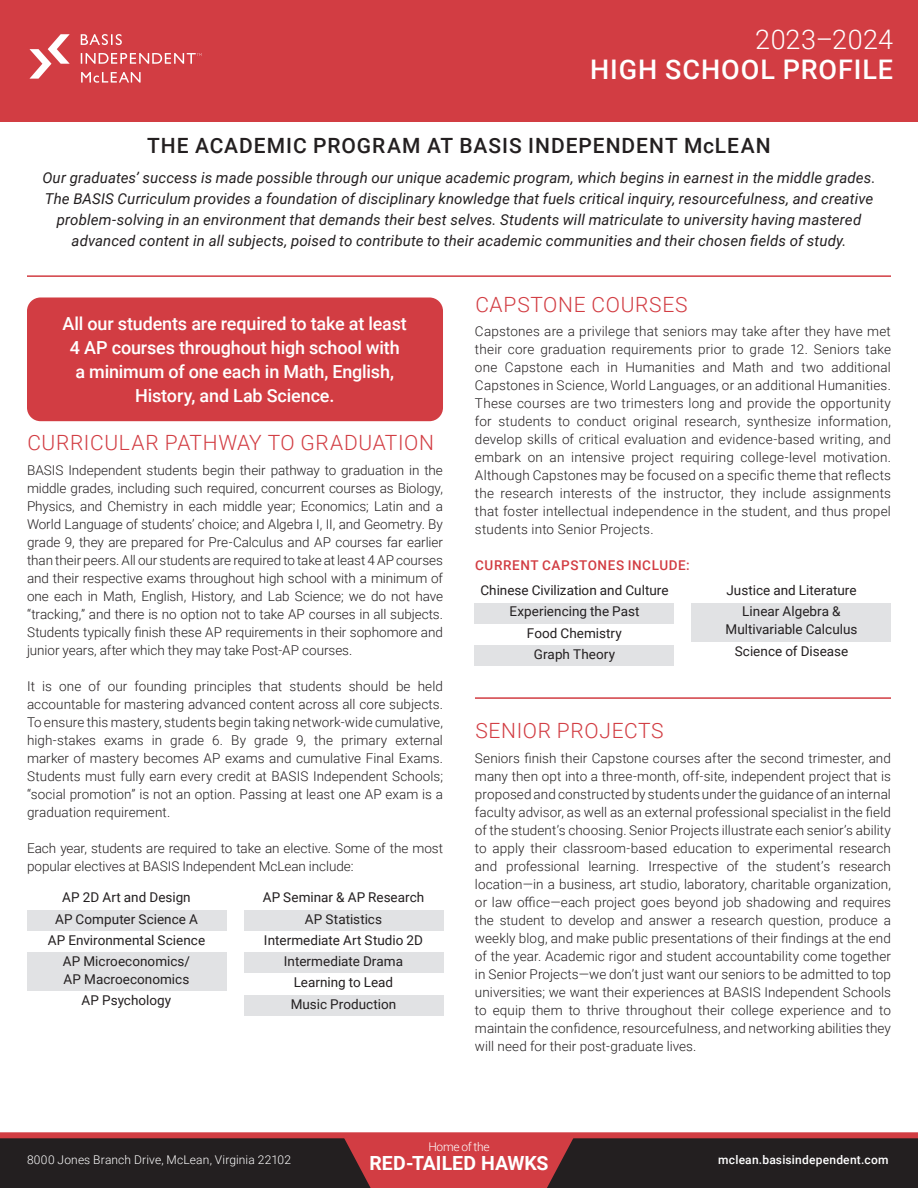
<style>
.page{position:relative;width:918px;height:1188px;background:#fff}
.page>*{position:absolute;margin:0;border:0;box-sizing:border-box;transform-origin:0 0}
.Paragraph_Title{font:500 27px "Roboto";letter-spacing:.035em;color:#fff}
.Paragraph_Title-2{font:300 27px "Roboto";letter-spacing:.02em;color:#fff}
.Paragraph_Title-3{font:300 21px "Roboto";letter-spacing:.03em;color:#d23d43}
.body{font:500 21px "Roboto";letter-spacing:.045em;color:#231f20}
.body-2{font:700 19.5px "Roboto";letter-spacing:.005em;color:#fff}
.body-3{font:500 18px/24px "Roboto";letter-spacing:-.01em;color:#fff;text-align:center}
.body-4{font:italic 15px/21px "Roboto";letter-spacing:.01em;color:#231f20;text-align:center}
.body-5{font:300 13.5px/18px "Roboto";color:#231f20;text-align:justify}
.body-6{font:13.5px/18px "Roboto";color:#231f20}
.body-7{font:500 13.5px "Roboto";letter-spacing:.045em;color:#d23d43}
.body-8{font:300 12px "Roboto";letter-spacing:.01em;color:#fff}
.body-9{font:500 12px "Roboto";letter-spacing:.02em;color:#fff}
.body-10{font:300 12px "Roboto";letter-spacing:-.025em;color:#fff}
</style>
<div class="page">
<div style="left:0;top:0;width:918px;height:122px;background:#d23d43"></div>
<div style="left:0;top:1138px;width:918px;height:50px;background:#231f20"></div>
<div style="left:0;top:1132px;width:918px;height:6px;background:#d23d43"></div>
<svg style="left:81px;top:34px;width:41px;height:11px"></svg>
<svg style="left:29px;top:34px;width:41px;height:45px"></svg>
<svg style="left:81px;top:53px;width:121px;height:11px"></svg>
<svg style="left:81px;top:72px;width:60px;height:11px"></svg>
<svg style="left:344px;top:1138px;width:87px;height:50px"></svg>
<svg style="left:485px;top:1138px;width:88px;height:50px"></svg>
<div style="left:431px;top:1138px;width:54px;height:50px;background:#d23d43"></div>
<div style="left:27px;top:910px;width:199px;height:21px;background:#e1e2e4"></div>
<div style="left:27px;top:952px;width:199px;height:39px;background:#e1e2e4"></div>
<div style="left:244px;top:910px;width:199px;height:21px;background:#e1e2e4"></div>
<div style="left:244px;top:952px;width:199px;height:21px;background:#e1e2e4"></div>
<div style="left:244px;top:995px;width:199px;height:20px;background:#e1e2e4"></div>
<div style="left:475px;top:603px;width:199px;height:20px;background:#e1e2e4"></div>
<div style="left:475px;top:645px;width:199px;height:21px;background:#e1e2e4"></div>
<div style="left:692px;top:603px;width:199px;height:38px;background:#e1e2e4"></div>
<hr style="left:27px;top:275px;width:864px;height:2px;background:#d23d43">
<hr style="left:475px;top:697px;width:416px;height:2px;background:#d23d43">
<div style="left:27px;top:297px;width:416px;height:124px;background:#d23d43;border-radius:14px"></div>
<p class="Paragraph_Title-2" style="left:755px;top:21px;width:139px">2023–2024</p>
<p class="Paragraph_Title" style="left:590px;top:51px;width:305px">HIGH SCHOOL PROFILE</p>
<p class="body" style="left:147px;top:131px;width:625px">THE ACADEMIC PROGRAM AT BASIS INDEPENDENT McLEAN</p>
<p class="body-4" style="left:42px;top:167px;width:835px">Our graduates’ success is made possible through our unique academic program, which begins in earnest in the middle grades.<br>The BASIS Curriculum provides a foundation of disciplinary knowledge that fuels critical inquiry, resourcefulness, and creative problem-solving in an environment that demands their best selves. Students will matriculate to university having mastered advanced content in all subjects, poised to contribute to their academic communities and their chosen fields of study.</p>
<p class="body-3" style="left:63px;top:311px;width:346px">All our students are required to take at least 4 AP courses throughout high school with<br>a minimum of one each in Math, English, History, and Lab Science.</p>
<p class="Paragraph_Title-3" style="left:27px;top:428px;width:408px">CURRICULAR PATHWAY TO GRADUATION</p>
<p class="body-5" style="left:27px;top:461px;width:418px">BASIS Independent students begin their pathway to graduation in the middle grades, including such required, concurrent courses as Biology, Physics, and Chemistry in each middle year; Economics; Latin and a World Language of students’ choice; and Algebra I, II, and Geometry. By grade 9, they are prepared for Pre-Calculus and AP courses far earlier than their peers. All our students are required to take at least 4 AP courses and their respective exams throughout high school with a minimum of one each in Math, English, History, and Lab Science; we do not have “tracking,” and there is no option not to take AP courses in all subjects.<br>Students typically finish these AP requirements in their sophomore and junior years, after which they may take Post-AP courses.</p>
<p class="body-5" style="left:27px;top:677px;width:418px">It is one of our founding principles that students should be held accountable for mastering advanced content across all core subjects.<br>To ensure this mastery, students begin taking network-wide cumulative, high-stakes exams in grade 6. By grade 9, the primary external marker of mastery becomes AP exams and cumulative Final Exams.<br>Students must fully earn every credit at BASIS Independent Schools; “social promotion” is not an option. Passing at least one AP exam is a graduation requirement.</p>
<p class="body-5" style="left:27px;top:839px;width:418px">Each year, students are required to take an elective. Some of the most popular electives at BASIS Independent McLean include:</p>
<p class="body-6" style="left:62px;top:888px;width:130px">AP 2D Art and Design</p>
<p class="body-6" style="left:55px;top:909px;width:144px">AP Computer Science A</p>
<p class="body-6" style="left:48px;top:931px;width:159px">AP Environmental Science</p>
<p class="body-6" style="left:63px;top:952px;width:129px">AP Microeconomics/<br>AP Macroeconomics</p>
<p class="body-6" style="left:82px;top:991px;width:91px">AP Psychology</p>
<p class="body-6" style="left:263px;top:888px;width:163px">AP Seminar &amp; AP Research</p>
<p class="body-6" style="left:305px;top:909px;width:79px">AP Statistics</p>
<p class="body-6" style="left:264px;top:931px;width:161px">Intermediate Art Studio 2D</p>
<p class="body-6" style="left:284px;top:952px;width:121px">Intermediate Drama</p>
<p class="body-6" style="left:294px;top:973px;width:101px">Learning to Lead</p>
<p class="body-6" style="left:291px;top:994px;width:107px">Music Production</p>
<p class="Paragraph_Title-3" style="left:475px;top:290px;width:214px">CAPSTONE COURSES</p>
<p class="body-5" style="left:475px;top:322px;width:418px">Capstones are a privilege that seniors may take after they have met their core graduation requirements prior to grade 12. Seniors take one Capstone each in Humanities and Math and two additional Capstones in Science, World Languages, or an additional Humanities.<br>These courses are two trimesters long and provide the opportunity for students to conduct original research, synthesize information, develop skills of critical evaluation and evidence-based writing, and embark on an intensive project requiring college-level motivation.<br>Although Capstones may be focused on a specific theme that reflects the research interests of the instructor, they include assignments that foster intellectual independence in the student, and thus propel students into Senior Projects.</p>
<p class="body-7" style="left:475px;top:556px;width:216px">CURRENT CAPSTONES INCLUDE:</p>
<p class="body-6" style="left:480px;top:581px;width:190px">Chinese Civilization and Culture</p>
<p class="body-6" style="left:509px;top:602px;width:132px">Experiencing the Past</p>
<p class="body-6" style="left:527px;top:623px;width:97px">Food Chemistry</p>
<p class="body-6" style="left:534px;top:645px;width:83px">Graph Theory</p>
<p class="body-6" style="left:726px;top:581px;width:132px">Justice and Literature</p>
<p class="body-6" style="left:726px;top:602px;width:133px;text-align:center">Linear Algebra &amp;<br>Multivariable Calculus</p>
<p class="body-6" style="left:735px;top:641px;width:115px">Science of Disease</p>
<p class="Paragraph_Title-3" style="left:475px;top:716px;width:190px">SENIOR PROJECTS</p>
<p class="body-5" style="left:475px;top:749px;width:418px">Seniors finish their Capstone courses after the second trimester, and many then opt into a three-month, off-site, independent project that is proposed and constructed by students under the guidance of an internal faculty advisor, as well as an external professional specialist in the field of the student’s choosing. Senior Projects illustrate each senior’s ability to apply their classroom-based education to experimental research and professional learning. Irrespective of the student’s research location—in a business, art studio, laboratory, charitable organization, or law office—each project goes beyond job shadowing and requires the student to develop and answer a research question, produce a weekly blog, and make public presentations of their findings at the end of the year. Academic rigor and student accountability come together in Senior Projects—we don’t just want our seniors to be admitted to top universities; we want their experiences at BASIS Independent Schools to equip them to thrive throughout their college experience and to maintain the confidence, resourcefulness, and networking abilities they will need for their post-graduate lives.</p>
<p class="body-10" style="left:428px;top:1138px;width:63px">Home of the</p>
<p class="body-2" style="left:369px;top:1150px;width:181px">RED-TAILED HAWKS</p>
<p class="body-8" style="left:27px;top:1152px;width:266px">8000 Jones Branch Drive, McLean, Virginia 22102</p>
<p class="body-9" style="left:718px;top:1152px;width:172px">mclean.basisindependent.com</p>
</div>
